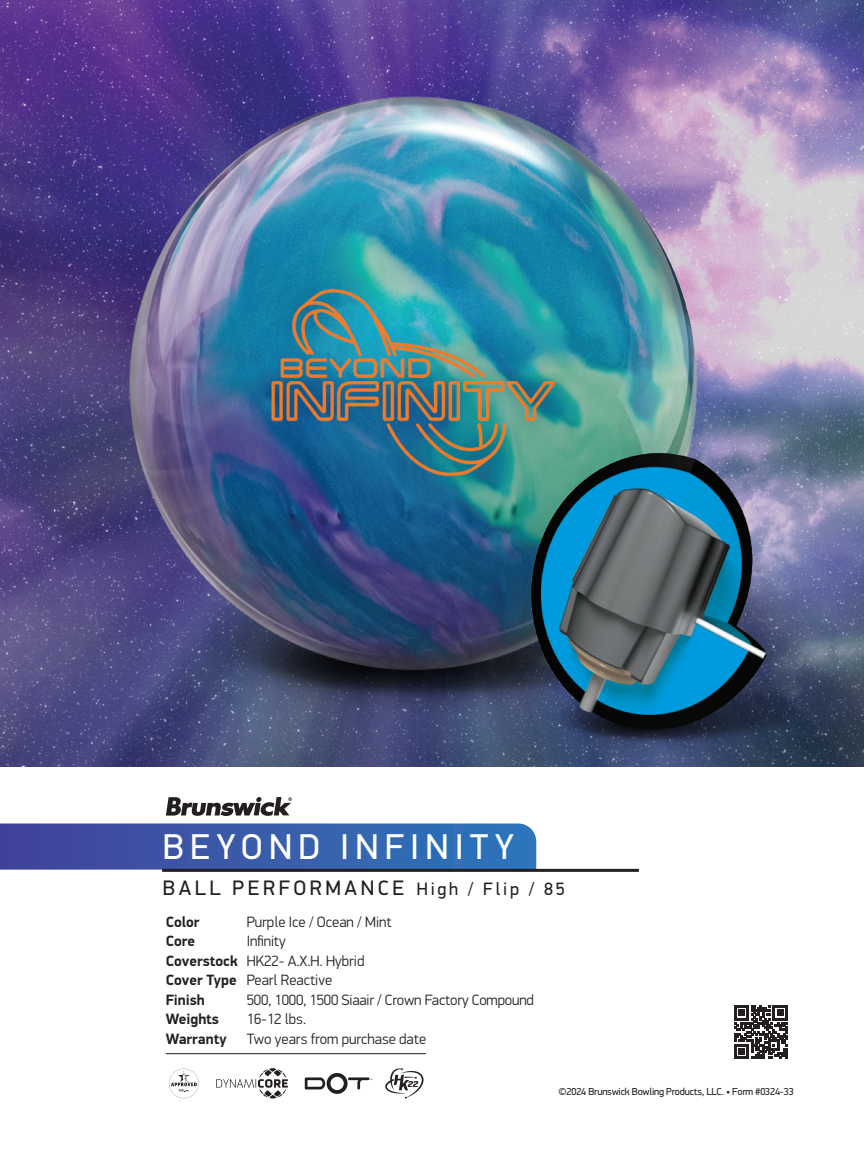
<style>
.page{position:relative;width:864px;height:1161px;background:#fff}
.page>*{position:absolute;margin:0;border:0;box-sizing:border-box;transform-origin:0 0}
.t1{font:36px "PF Din Display Pro";letter-spacing:.17em;color:#fff}
.t2{font:21px "PF Din Display Pro";letter-spacing:.17em;color:#231f20}
.Attributes_-_PF_Din{font:300 15px "PF Din Display Pro";color:#231f20}
.Attributes_-_PF_Din-2{font:700 15px "PF Din Display Pro";color:#231f20}
.Address___Disclaimer{font:10.2px "PF Din Display Pro";letter-spacing:-.02em;color:#231f20}
.s1{font-size:18px}
.s2{font-weight:700}
</style>
<div class="page">
<img style="left:0;top:0;width:864px;height:767px">
<img style="left:100px;top:71px;width:721px;height:696px">
<img style="left:486px;top:429px;width:328px;height:328px">
<svg style="left:734px;top:1005px;width:54px;height:54px"></svg>
<svg style="left:169px;top:1069px;width:30px;height:29px"></svg>
<svg style="left:385px;top:1068px;width:39px;height:31px"></svg>
<svg style="left:305px;top:1073px;width:67px;height:21px"></svg>
<svg style="left:216px;top:1068px;width:72px;height:31px"></svg>
<svg style="left:0;top:824px;width:536px;height:46px;background:#385caa"></svg>
<hr style="left:166px;top:1053px;width:260px;height:1px;background:#231f20">
<svg style="left:166px;top:797px;width:126px;height:19px"></svg>
<hr style="left:162px;top:869px;width:477px;height:3px;background:#231f20">
<p class="t1" style="left:163px;top:826px;width:353px">BEYOND INFINITY</p>
<p class="t2" style="left:163px;top:875px;width:404px">BALL PERFORMANCE <span class="s1">High / Flip / 85</span></p>
<p class="Attributes_-_PF_Din-2" style="left:166px;top:913px;width:35px">Color</p>
<p class="Attributes_-_PF_Din" style="left:247px;top:913px;width:147px">Purple Ice / Ocean / Mint</p>
<p class="Attributes_-_PF_Din-2" style="left:166px;top:932px;width:31px">Core</p>
<p class="Attributes_-_PF_Din" style="left:247px;top:933px;width:41px">Infinity</p>
<p class="Attributes_-_PF_Din" style="left:166px;top:952px;width:200px"><span class="s2">Coverstock</span> HK22- A.X.H. Hybrid</p>
<p class="Attributes_-_PF_Din" style="left:166px;top:972px;width:168px"><span class="s2">Cover Type</span> Pearl Reactive</p>
<p class="Attributes_-_PF_Din-2" style="left:166px;top:991px;width:40px">Finish</p>
<p class="Attributes_-_PF_Din" style="left:247px;top:991px;width:289px">500, 1000, 1500 Siaair / Crown Factory Compound</p>
<p class="Attributes_-_PF_Din-2" style="left:166px;top:1010px;width:55px">Weights</p>
<p class="Attributes_-_PF_Din" style="left:247px;top:1011px;width:61px">16-12 lbs.</p>
<p class="Attributes_-_PF_Din-2" style="left:166px;top:1030px;width:63px">Warranty</p>
<p class="Attributes_-_PF_Din" style="left:247px;top:1030px;width:181px">Two years from purchase date</p>
<p class="Address___Disclaimer" style="left:559px;top:1085px;width:237px">©2024 Brunswick Bowling Products, LLC. • Form #0324-33</p>
</div>
